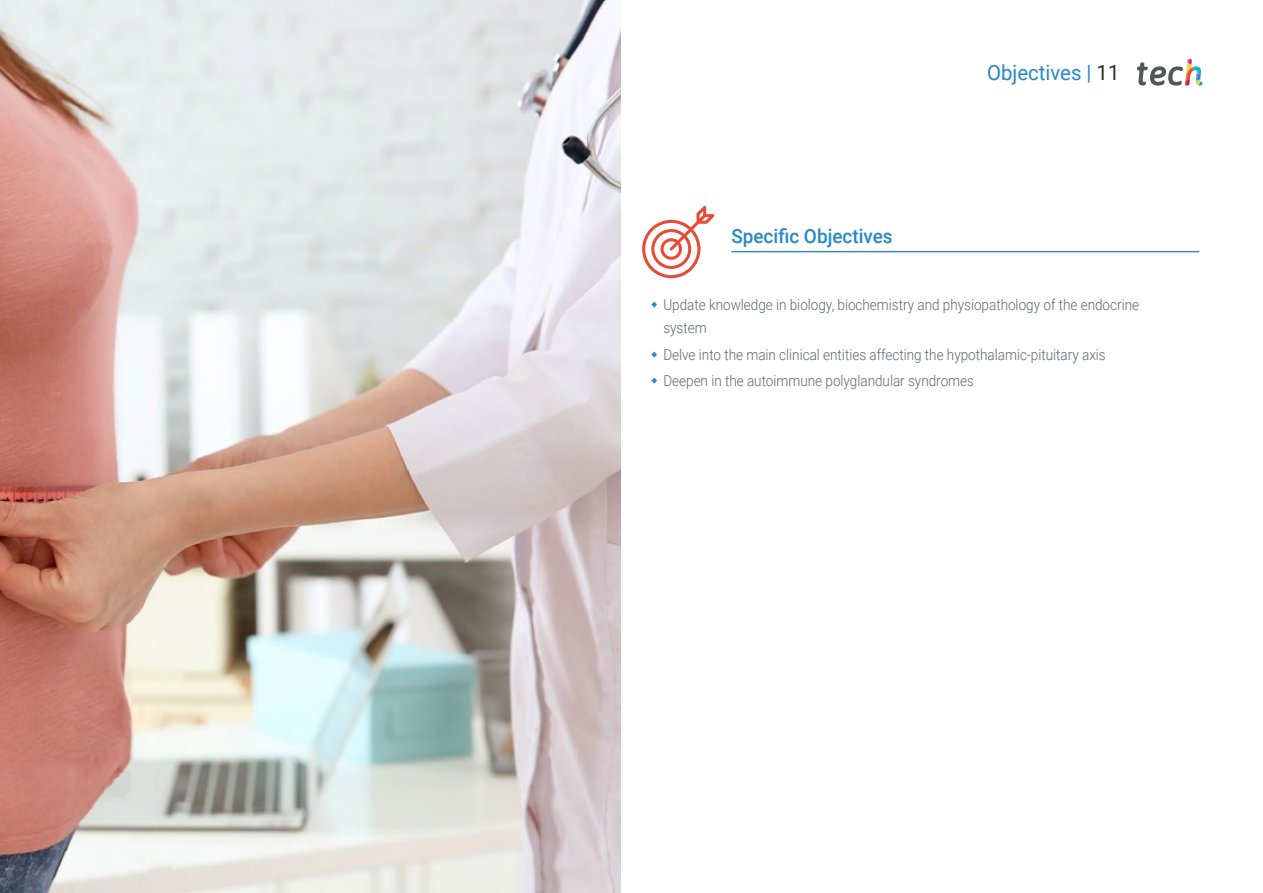
<style>
.page{position:relative;width:1263px;height:893px;background:#fff}
.page>*{position:absolute;margin:0;border:0;box-sizing:border-box;transform-origin:0 0}
.t1{font:21px "Roboto";color:#2488c9}
.t2{font:500 19.5px "Roboto";color:#2488c9}
.t3{font:300 15px/22.5px "Roboto";color:#61646a;scale:.9 1}
.s1{color:#312e20}
</style>
<div class="page">
<img style="left:0;top:0;width:621px;height:893px">
<svg style="left:1137px;top:59px;width:65px;height:27px"></svg>
<svg style="left:642px;top:206px;width:72px;height:72px"></svg>
<hr style="left:731px;top:251px;width:468px;height:1px;background:#2488c9">
<h2 class="t2" style="left:731px;top:223px;width:163px">Specific Objectives</h2>
<h1 class="t1" style="left:987px;top:57px;width:134px">Objectives | <span class="s1">11</span></h1>
<p class="t3" style="left:663px;top:293px;width:530px">Update knowledge in biology, biochemistry and physiopathology of the endocrine system</p>
<p class="t3" style="left:663px;top:340px;width:493px;line-height:26.7px">Delve into the main clinical entities affecting the hypothalamic-pituitary axis<br>Deepen in the autoimmune polyglandular syndromes</p>
</div>
